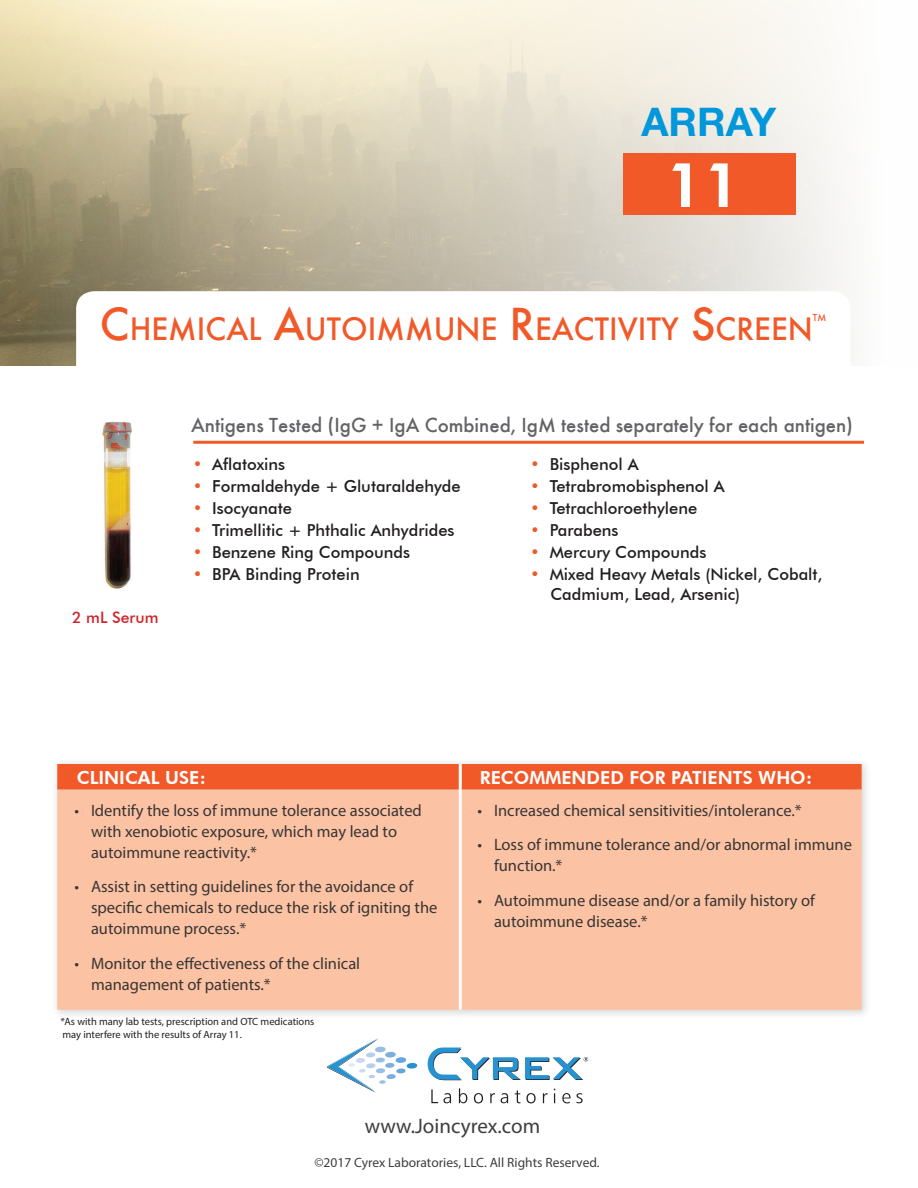
<style>
.page{position:relative;width:918px;height:1188px;background:#fff}
.page>*{position:absolute;margin:0;border:0;box-sizing:border-box;transform-origin:0 0}
.Array_Number{font:800 61.5px "Futura BT";color:#fff}
.Array{font:700 39.6px "Helvetica Neue LT Std";color:#0097db}
.t1{font:500 33.6px "Futura";color:#f15929}
.Table_Text{font:500 21px "Futura";color:#636366}
.t2{font:21px "Myriad Pro";color:#3e3e3f}
.t3{font:800 18px "Futura BT";color:#fff}
.t4{font:16.5px/21px "Myriad Pro";color:#393535}
.t5{font:500 16.5px/19.8px "Futura BT";color:#231f20}
._2ml_Serum{font:500 15.75px "Futura BT";color:#d1232a}
.t6{font:13.5px "Myriad Pro";color:#3e3e3f}
.Note{font:10.5px "Myriad Pro";color:#231f20}
.t7{font:500 10.5px "Futura";color:#f15929}
.s1{font-size:48px}
.s2{color:#f15929}
.s3{font-style:italic}
</style>
<div class="page">
<svg style="left:431px;top:1089px;width:7px;height:14px"></svg>
<svg style="left:444px;top:1093px;width:7px;height:10px"></svg>
<svg style="left:459px;top:1088px;width:8px;height:15px"></svg>
<svg style="left:474px;top:1093px;width:9px;height:10px"></svg>
<svg style="left:490px;top:1093px;width:5px;height:10px"></svg>
<svg style="left:501px;top:1093px;width:7px;height:10px"></svg>
<svg style="left:515px;top:1090px;width:5px;height:13px"></svg>
<svg style="left:526px;top:1093px;width:10px;height:10px"></svg>
<svg style="left:543px;top:1093px;width:4px;height:10px"></svg>
<svg style="left:554px;top:1089px;width:1px;height:14px"></svg>
<svg style="left:562px;top:1093px;width:21px;height:10px"></svg>
<svg style="left:327px;top:1038px;width:91px;height:55px"></svg>
<svg style="left:428px;top:1048px;width:160px;height:32px"></svg>
<img style="left:0;top:0;width:845px;height:365px">
<div style="left:623px;top:153px;width:173px;height:61px;background:#f15929"></div>
<svg style="left:76px;top:291px;width:769px;height:75px"></svg>
<div style="left:51px;top:758px;width:821px;height:262px;background:#231f20;opacity:.2"></div>
<div style="left:57px;top:764px;width:805px;height:26px;background:#f15929"></div>
<div style="left:57px;top:790px;width:805px;height:220px;background:#fbc2a3"></div>
<hr style="left:459px;top:764px;width:3px;height:26px;background:#fff">
<hr style="left:459px;top:790px;width:3px;height:220px;background:#fff">
<hr style="left:193px;top:441px;width:671px;height:3px;background:#f15929">
<img style="left:102px;top:422px;width:30px;height:167px">
<p class="Array" style="left:642px;top:98px;width:136px">ARRAY</p>
<p class="Array_Number" style="left:666px;top:148px;width:77px">11</p>
<p class="t1" style="left:100px;top:309px;width:714px"><span class="s1">C</span>HEMICAL <span class="s1">A</span>UTOIMMUNE <span class="s1">R</span>EACTIVITY <span class="s1">S</span>CREEN</p>
<p class="t7" style="left:813px;top:311px;width:15px">TM</p>
<p class="Table_Text" style="left:191px;top:413px;width:663px">Antigens Tested (IgG + IgA Combined, IgM tested separately for each antigen)</p>
<p class="_2ml_Serum" style="left:72px;top:607px;width:88px">2 mL Serum</p>
<p class="t5" style="left:193px;top:454px;width:94px"><span class="s2">•</span> Aflatoxins</p>
<p class="t5" style="left:193px;top:476px;width:269px"><span class="s2">•</span> Formaldehyde + Glutaraldehyde</p>
<p class="t5" style="left:193px;top:498px;width:101px"><span class="s2">•</span> Isocyanate</p>
<p class="t5" style="left:193px;top:520px;width:263px"><span class="s2">•</span> Trimellitic + Phthalic Anhydrides</p>
<p class="t5" style="left:193px;top:542px;width:219px"><span class="s2">•</span> Benzene Ring Compounds</p>
<p class="t5" style="left:193px;top:564px;width:169px"><span class="s2">•</span> BPA Binding Protein</p>
<p class="t5" style="left:530px;top:454px;width:110px"><span class="s2">•</span> Bisphenol A</p>
<p class="t5" style="left:530px;top:476px;width:196px"><span class="s2">•</span> Tetrabromobisphenol A</p>
<p class="t5" style="left:530px;top:498px;width:169px"><span class="s2">•</span> Tetrachloroethylene</p>
<p class="t5" style="left:530px;top:520px;width:90px"><span class="s2">•</span> Parabens</p>
<p class="t5" style="left:530px;top:542px;width:178px"><span class="s2">•</span> Mercury Compounds</p>
<p class="t5" style="left:550px;top:564px;width:274px;text-indent:-20px"><span class="s2">•</span> Mixed Heavy Metals (Nickel, Cobalt,<br>Cadmium, Lead, Arsenic)</p>
<p class="t3" style="left:77px;top:766px;width:131px">CLINICAL USE:</p>
<p class="t3" style="left:480px;top:766px;width:334px">RECOMMENDED FOR PATIENTS WHO:</p>
<p class="t4" style="left:91px;top:799px;width:332px;text-indent:-16px">• Identify the loss of immune tolerance associated with xenobiotic exposure, which may lead to autoimmune reactivity.*</p>
<p class="t4" style="left:91px;top:876px;width:348px;text-indent:-16px">• Assist in setting guidelines for the avoidance of specific chemicals to reduce the risk of igniting the autoimmune process.*</p>
<p class="t4" style="left:91px;top:952px;width:271px;text-indent:-16px">• Monitor the effectiveness of the clinical management of patients.*</p>
<p class="t4" style="left:478px;top:799px;width:326px">• Increased chemical sensitivities/intolerance.*</p>
<p class="t4" style="left:494px;top:834px;width:360px;text-indent:-16px">• Loss of immune tolerance and/or abnormal immune function.*</p>
<p class="t4" style="left:494px;top:889px;width:322px;text-indent:-16px">• Autoimmune disease and/or a family history of autoimmune disease.*</p>
<p class="Note" style="left:60px;top:1015px;width:256px"><span class="s3">*</span>As with many lab tests, prescription and OTC medications</p>
<p class="Note" style="left:62px;top:1028px;width:181px">may interfere with the results of Array 11.</p>
<p class="t2" style="left:365px;top:1113px;width:177px">www.Joincyrex.com</p>
<p class="t6" style="left:314px;top:1154px;width:287px">©2017 Cyrex Laboratories, LLC. All Rights Reserved.</p>
</div>
